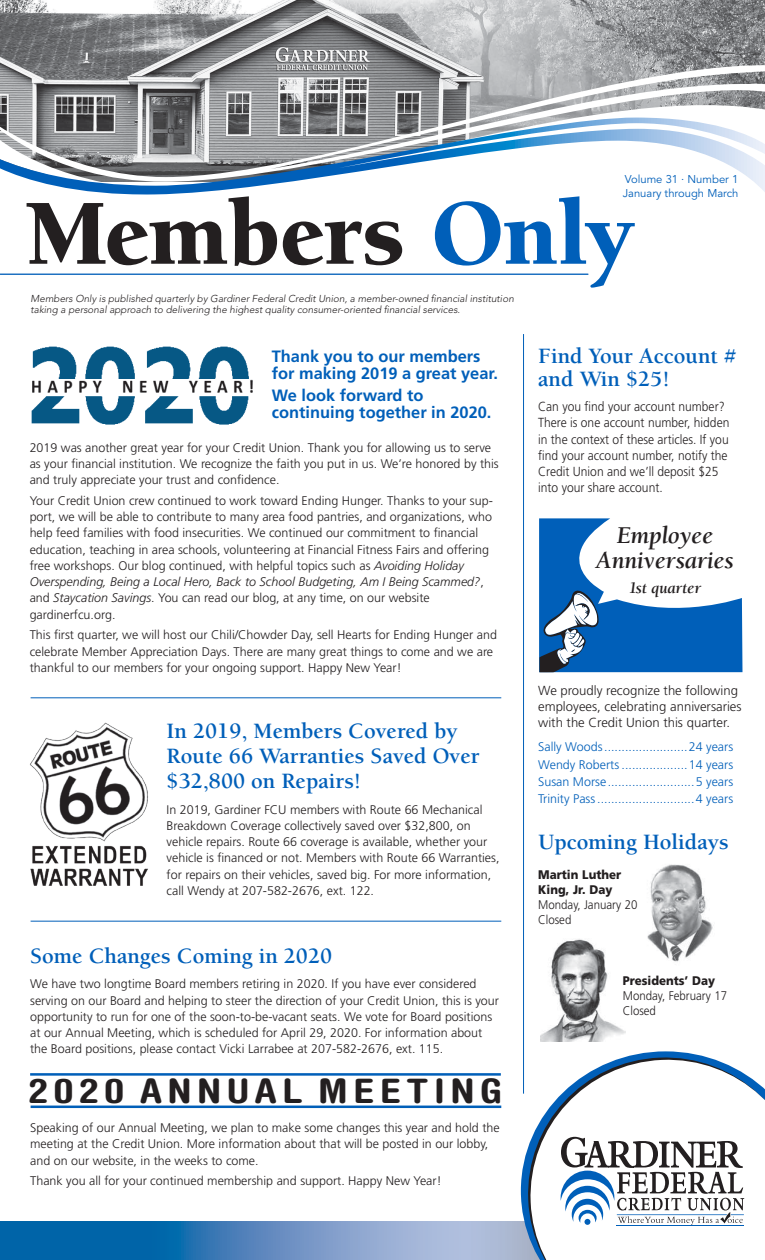
<style>
.page{position:relative;width:765px;height:1260px;background:#fff}
.page>*{position:absolute;margin:0;border:0;box-sizing:border-box;transform-origin:0 0}
.t1{font:900 95.62px "Berkeley Std";color:#231f20}
.t2{font:700 condensed 33.75px "Helvetica Rounded LT Std";letter-spacing:.13em;color:#231f20;scale:1.25 1}
.t3{font:italic 700 24.75px/24.8px "Berkeley Std";letter-spacing:-.01em;color:#231f20;text-align:center}
.t4{font:700 22.5px/25px "Berkeley Std";color:#005fb9}
.t5{font:italic 700 16.5px "Berkeley Std";letter-spacing:-.01em;color:#231f20}
.t6{font:700 16.38px/17.1px "Frutiger LT Std";color:#005fb9}
.t7{font:300 13.12px/16.2px "Frutiger LT Std";color:#231f20;scale:.92 1}
.t8{font:300 13.12px/16.2px "Frutiger LT Std";color:#231f20}
.t9{font:300 12.5px/16.2px "Frutiger LT Std";color:#231f20}
.t10{font:300 12.5px/17.2px "Frutiger LT Std";color:#005fb9;text-align:justify}
.t11{font:300 12.5px/15px "Frutiger LT Std";color:#231f20;scale:.92 1}
.t12{font:900 12.5px/15px "Frutiger LT Std";color:#231f20;scale:.92 1}
.t13{font:11.25px/13.5px "Avenir LT Std";color:#005fb9}
.t14{font:italic 300 10px/11.2px "Avenir LT Std";color:#231f20}
.s1{color:#005fb9}
.s2{font-style:italic}
</style>
<div class="page">
<img style="left:0;top:0;width:765px;height:62px">
<svg style="left:0;top:1221px;width:521px;height:39px;background:#538abe"></svg>
<svg style="left:521px;top:1051px;width:172px;height:209px"></svg>
<svg style="left:525px;top:1054px;width:181px;height:206px"></svg>
<svg style="left:527px;top:1057px;width:238px;height:203px"></svg>
<svg style="left:0;top:62px;width:765px;height:18px;background:#9c9ea0"></svg>
<svg style="left:0;top:80px;width:765px;height:195px"></svg>
<svg style="left:0;top:118px;width:765px;height:78px"></svg>
<hr style="left:0;top:274px;width:588px;height:1px;background:#005fb9">
<hr style="left:617px;top:1226px;width:127px;height:1px;background:#005fb9">
<svg style="left:561px;top:1137px;width:183px;height:88px"></svg>
<hr style="left:523px;top:334px;width:1px;height:760px;background:#005fb9">
<hr style="left:31px;top:698px;width:470px;height:1px;background:#005fb9">
<hr style="left:31px;top:921px;width:470px;height:1px;background:#005fb9">
<img style="left:540px;top:939px;width:85px;height:102px">
<svg style="left:539px;top:518px;width:203px;height:154px"></svg>
<img style="left:31px;top:346px;width:222px;height:79px">
<img style="left:31px;top:380px;width:222px;height:14px">
<hr style="left:30px;top:1073px;width:471px;height:3px;background:#005fb9">
<hr style="left:31px;top:1106px;width:470px;height:2px;background:#005fb9">
<img style="left:647px;top:864px;width:66px;height:98px">
<img style="left:30px;top:723px;width:118px;height:163px">
<p class="t13" style="left:623px;top:173px;width:117px">Volume 31 · Number 1<br>January through March</p>
<h1 class="t1" style="left:26px;top:183px;width:610px">Members <span class="s1">Only</span></h1>
<p class="t14" style="left:31px;top:293px;width:485px">Members Only is published quarterly by Gardiner Federal Credit Union, a member-owned financial institution taking a personal approach to delivering the highest quality consumer-oriented financial services.</p>
<h3 class="t6" style="left:272px;top:348px;width:228px">Thank you to our members for making 2019 a great year.</h3>
<h3 class="t6" style="left:272px;top:386px;width:221px">We look forward to continuing together in 2020.</h3>
<p class="t9" style="left:30px;top:439px;width:471px">2019 was another great year for your Credit Union. Thank you for allowing us to serve as your financial institution. We recognize the faith you put in us. We’re honored by this and truly appreciate your trust and confidence.</p>
<p class="t9" style="left:30px;top:493px;width:465px">Your Credit Union crew continued to work toward Ending Hunger. Thanks to your sup&shy;port, we will be able to contribute to many area food pantries, and organizations, who help feed families with food insecurities. We continued our commitment to financial education, teaching in area schools, volunteering at Financial Fitness Fairs and offering free workshops. Our blog continued, with helpful topics such as <span class="s2">Avoiding Holiday Overspending, Being a Local Hero, Back to School Budgeting, Am I Being Scammed?</span>, and <span class="s2">Staycation Savings</span>. You can read our blog, at any time, on our website gardinerfcu.org.</p>
<p class="t9" style="left:30px;top:627px;width:469px">This first quarter, we will host our Chili/Chowder Day, sell Hearts for Ending Hunger and celebrate Member Appreciation Days. There are many great things to come and we are thankful to our members for your ongoing support. Happy New Year!</p>
<h3 class="t4" style="left:167px;top:719px;width:314px">In 2019, Members Covered by<br>Route 66 Warranties Saved Over $32,800 on Repairs!</h3>
<p class="t9" style="left:167px;top:801px;width:334px">In 2019, Gardiner FCU members with Route 66 Mechanical Breakdown Coverage collectively saved over $32,800, on vehicle repairs. Route 66 coverage is available, whether your vehicle is financed or not. Members with Route 66 Warranties, for repairs on their vehicles, saved big. For more information, call Wendy at 207-582-2676, ext. 122.</p>
<h3 class="t4" style="left:30px;top:944px;width:304px">Some Changes Coming in 2020</h3>
<p class="t9" style="left:30px;top:976px;width:470px">We have two longtime Board members retiring in 2020. If you have ever considered serving on our Board and helping to steer the direction of your Credit Union, this is your opportunity to run for one of the soon-to-be-vacant seats. We vote for Board positions at our Annual Meeting, which is scheduled for April 29, 2020. For information about the Board positions, please contact Vicki Larrabee at 207-582-2676, ext. 115.</p>
<h2 class="t2" style="left:28px;top:1071px;width:381px">2020 ANNUAL MEETING</h2>
<p class="t9" style="left:30px;top:1120px;width:471px">Speaking of our Annual Meeting, we plan to make some changes this year and hold the meeting at the Credit Union. More information about that will be posted in our lobby, and on our website, in the weeks to come.</p>
<p class="t9" style="left:30px;top:1173px;width:413px">Thank you all for your continued membership and support. Happy New Year!</p>
<h3 class="t4" style="left:538px;top:345px;width:200px;line-height:22.5px">Find Your Account # and Win $25!</h3>
<p class="t7" style="left:538px;top:399px;width:209px">Can you find your account number?<br>There is one account number, hidden in the context of these articles. If you find your account number, notify the Credit Union and we’ll deposit $25 into your share account.</p>
<h3 class="t3" style="left:596px;top:524px;width:139px">Employee<br>Anniversaries</h3>
<h3 class="t5" style="left:629px;top:579px;width:74px">1st quarter</h3>
<p class="t8" style="left:538px;top:682px;width:205px">We proudly recognize the following employees, celebrating anniversaries with the Credit Union this quarter.</p>
<p class="t10" style="left:538px;top:739px;width:196px">Sally Woods........................24 years Wendy Roberts ...................14 years Susan Morse.........................5 years Trinity Pass............................4 years</p>
<h3 class="t4" style="left:538px;top:829px;width:192px">Upcoming Holidays</h3>
<p class="t12" style="left:538px;top:867px;width:92px">Martin Luther<br>King, Jr. Day</p>
<p class="t11" style="left:538px;top:897px;width:109px">Monday, January 20<br>Closed</p>
<p class="t12" style="left:623px;top:973px;width:102px">Presidents’ Day</p>
<p class="t11" style="left:623px;top:988px;width:115px">Monday, February 17<br>Closed</p>
</div>
